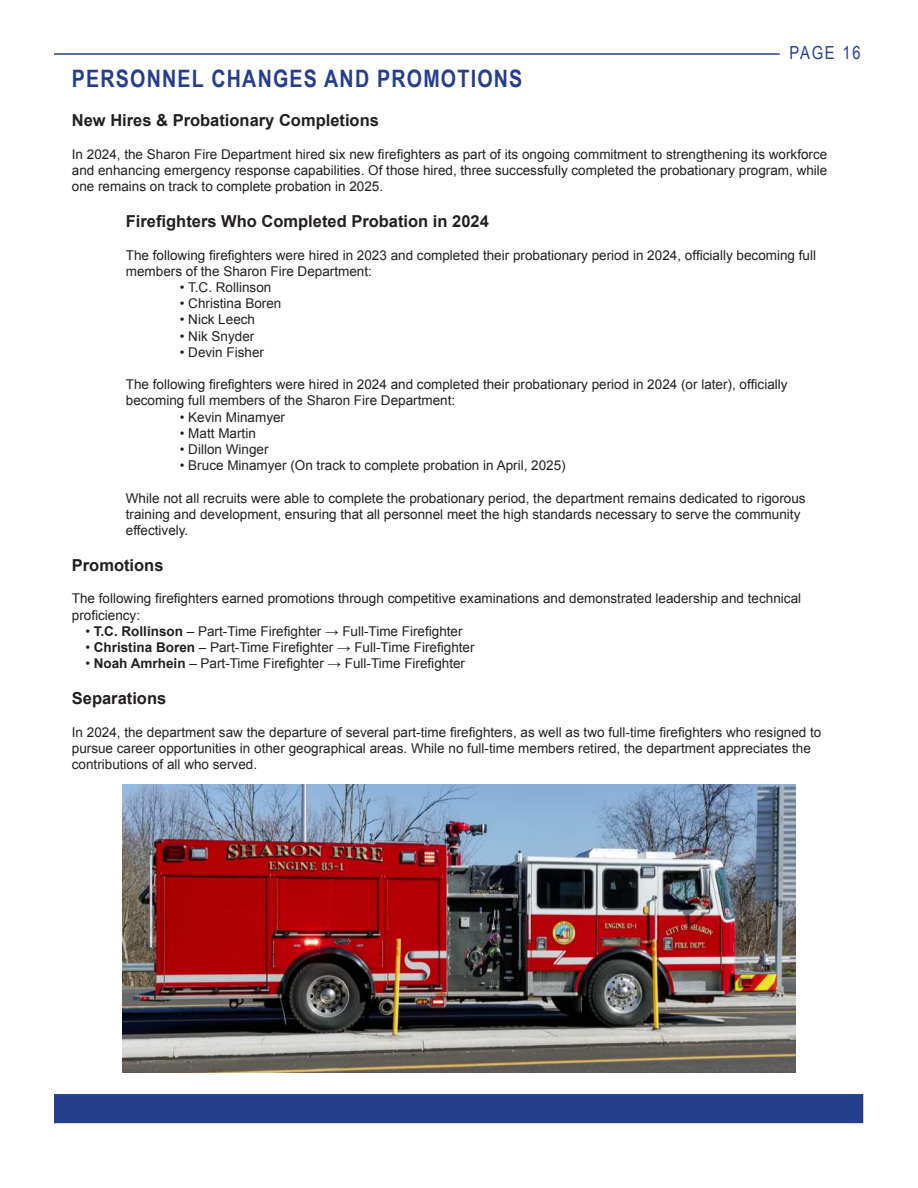
<style>
.page{position:relative;width:918px;height:1188px;background:#fff}
.page>*{position:absolute;margin:0;border:0;box-sizing:border-box;transform-origin:0 0}
.t1{font:700 24px "Arial Narrow";letter-spacing:.05em;color:#253f8e}
.t2{font:18px "Arial Narrow";letter-spacing:.1em;color:#253f8e}
.t3{font:700 16.5px "Arial";color:#231f20}
.t4{font:13.5px/16.2px "Arial";color:#231f20}
.s1{font-weight:700}
</style>
<div class="page">
<hr style="left:54px;top:53px;width:726px;height:2px;background:#253f8e">
<div style="left:54px;top:1094px;width:809px;height:29px;background:#253f8e"></div>
<img style="left:122px;top:785px;width:674px;height:287px">
<p class="t2" style="left:789px;top:39px;width:73px">PAGE 16</p>
<p class="t1" style="left:72px;top:61px;width:452px">PERSONNEL CHANGES AND PROMOTIONS</p>
<p class="t3" style="left:72px;top:110px;width:309px">New Hires &amp; Probationary Completions</p>
<p class="t4" style="left:72px;top:146px;width:757px;text-align:justify">In 2024, the Sharon Fire Department hired six new firefighters as part of its ongoing commitment to strengthening its workforce and enhancing emergency response capabilities. Of those hired, three successfully completed the probationary program, while one remains on track to complete probation in 2025.</p>
<p class="t3" style="left:126px;top:211px;width:365px">Firefighters Who Completed Probation in 2024</p>
<p class="t4" style="left:126px;top:247px;width:692px">The following firefighters were hired in 2023 and completed their probationary period in 2024, officially becoming full members of the Sharon Fire Department:</p>
<p class="t4" style="left:180px;top:279px;width:93px">• T.C. Rollinson</p>
<p class="t4" style="left:180px;top:296px;width:103px">• Christina Boren</p>
<p class="t4" style="left:180px;top:312px;width:77px">• Nick Leech</p>
<p class="t4" style="left:180px;top:328px;width:76px">• Nik Snyder</p>
<p class="t4" style="left:180px;top:344px;width:86px">• Devin Fisher</p>
<p class="t4" style="left:126px;top:377px;width:663px">The following firefighters were hired in 2024 and completed their probationary period in 2024 (or later), officially becoming full members of the Sharon Fire Department:</p>
<p class="t4" style="left:180px;top:409px;width:107px">• Kevin Minamyer</p>
<p class="t4" style="left:180px;top:425px;width:77px">• Matt Martin</p>
<p class="t4" style="left:180px;top:441px;width:90px">• Dillon Winger</p>
<p class="t4" style="left:180px;top:458px;width:387px">• Bruce Minamyer (On track to complete probation in April, 2025)</p>
<p class="t4" style="left:126px;top:490px;width:681px">While not all recruits were able to complete the probationary period, the department remains dedicated to rigorous training and development, ensuring that all personnel meet the high standards necessary to serve the community effectively.</p>
<p class="t3" style="left:72px;top:554px;width:93px">Promotions</p>
<p class="t4" style="left:72px;top:591px;width:731px">The following firefighters earned promotions through competitive examinations and demonstrated leadership and technical proficiency:</p>
<p class="t4" style="left:85px;top:623px;width:379px">• <span class="s1">T.C. Rollinson</span> – Part-Time Firefighter → Full-Time Firefighter</p>
<p class="t4" style="left:85px;top:639px;width:391px">• <span class="s1">Christina Boren</span> – Part-Time Firefighter → Full-Time Firefighter</p>
<p class="t4" style="left:85px;top:656px;width:381px">• <span class="s1">Noah Amrhein</span> – Part-Time Firefighter → Full-Time Firefighter</p>
<p class="t3" style="left:72px;top:688px;width:96px">Separations</p>
<p class="t4" style="left:72px;top:724px;width:751px">In 2024, the department saw the departure of several part-time firefighters, as well as two full-time firefighters who resigned to pursue career opportunities in other geographical areas. While no full-time members retired, the department appreciates the contributions of all who served.</p>
</div>
